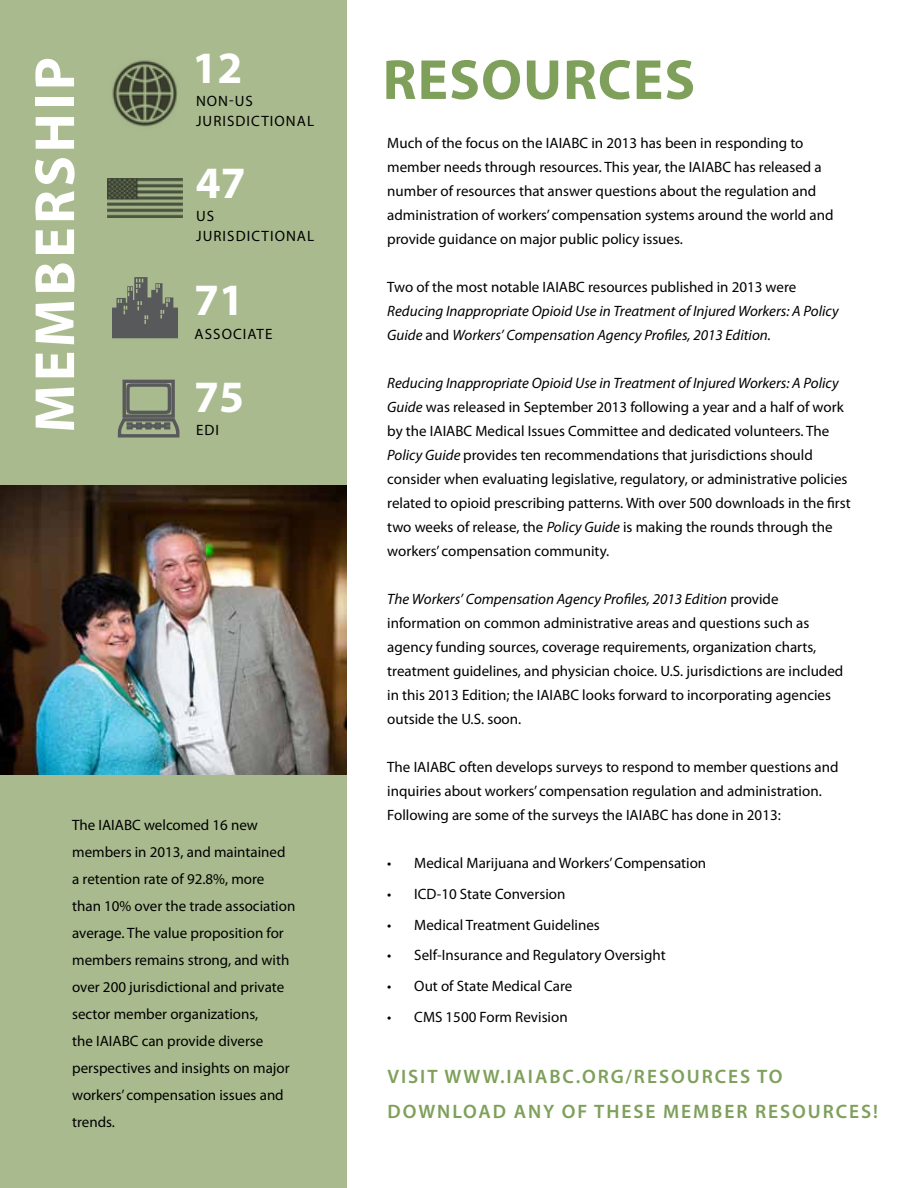
<style>
.page{position:relative;width:918px;height:1188px;background:#fff}
.page>*{position:absolute;margin:0;border:0;box-sizing:border-box;transform-origin:0 0}
.t1{font:700 57px "Myriad Pro";letter-spacing:.06em;color:#fff}
.t2{font:700 57px "Myriad Pro";letter-spacing:.02em;color:#7ea05a}
.t3{font:700 45px "Myriad Pro";color:#fff}
.t4{font:600 19.5px/34.5px "Myriad Pro";letter-spacing:.1em;color:#7ea05a}
.t5{font:15px/24px "Myriad Pro";color:#000}
.t6{font:italic 15px/24px "Myriad Pro";color:#000}
.t7{font:15px "Myriad Pro";letter-spacing:.07em;color:#000}
.s1{font-style:normal}
.s2{font-style:italic}
</style>
<div class="page">
<div style="left:0;top:0;width:347px;height:1188px;background:#a9bb8e"></div>
<img style="left:0;top:486px;width:347px;height:288px">
<img style="left:112px;top:60px;width:66px;height:67px">
<img style="left:107px;top:179px;width:75px;height:39px">
<svg style="left:117px;top:379px;width:63px;height:59px"></svg>
<h1 class="t1" style="left:18px;top:433px;width:377px;rotate:-90deg">MEMBERSHIP</h1>
<h2 class="t3" style="left:193px;top:39px;width:51px">12</h2>
<p class="t5" style="left:196px;top:89px;width:11px">NON</p>
<p class="t5" style="left:196px;top:91px;width:59px;line-height:19.5px;text-indent:33px">-US<br>JURISDICTIONA</p>
<p class="t5" style="left:307px;top:109px;width:9px">L</p>
<h2 class="t3" style="left:196px;top:153px;width:51px">47</h2>
<p class="t5" style="left:196px;top:206px;width:50px;line-height:19.5px">US<br>JURISDICTIONA</p>
<p class="t5" style="left:307px;top:223px;width:9px">L</p>
<h2 class="t3" style="left:194px;top:271px;width:51px">71</h2>
<p class="t7" style="left:195px;top:324px;width:79px">associate</p>
<h2 class="t3" style="left:194px;top:367px;width:51px">75</h2>
<p class="t5" style="left:196px;top:418px;width:25px">edi</p>
<p class="t5" style="left:72px;top:812px;width:34px">The IAIA</p>
<p class="t5" style="left:72px;top:811px;width:225px;line-height:27px;text-indent:52px">BC welcomed 16 new members in 2013, and maintained a retention rate of 92.8%, more than 10% over the trade association average. The value proposition for members remains strong, and with over 200 jurisdictional and private sector member organizations,<br>the IAIA</p>
<p class="t5" style="left:72px;top:1027px;width:219px;line-height:27px;text-indent:50px">BC can provide diverse perspectives and insights on major workers’ compensation issues and trends.</p>
<h1 class="t2" style="left:383px;top:43px;width:314px">RESOURCES</h1>
<p class="t5" style="left:387px;top:131px;width:166px">Much of the focus on the IAIA</p>
<p class="t5" style="left:387px;top:131px;width:418px;text-indent:184px">BC in 2013 has been in responding to member needs through resources. This year, the IAIA</p>
<p class="t5" style="left:387px;top:155px;width:448px;text-indent:327px">BC has released a number of resources that answer questions about the regulation and administration of workers’ compensation systems around the world and provide guidance on major public policy issues.</p>
<p class="t5" style="left:387px;top:275px;width:163px">Two of the most notable IAIA</p>
<p class="t5" style="left:568px;top:275px;width:230px">BC resources published in 2013 were</p>
<p class="t6" style="left:387px;top:299px;width:453px">Reducing Inappropriate Opioid Use in Treatment of Injured Workers: A Policy<br>Guide <span class="s1">and</span> Workers’ Compensation Agency Profiles, 2013 Edition.</p>
<p class="t6" style="left:387px;top:371px;width:458px">Reducing Inappropriate Opioid Use in Treatment of Injured Workers: A Policy<br>Guide <span class="s1">was released in September 2013 following a year and a half of work by the IAIA</span></p>
<p class="t5" style="left:387px;top:419px;width:465px;text-indent:68px">BC Medical Issues Committee and dedicated volunteers. The <span class="s2">Policy Guide</span> provides ten recommendations that jurisdictions should consider when evaluating legislative, regulatory, or administrative policies related to opioid prescribing patterns. With over 500 downloads in the first two weeks of release, the <span class="s2">Policy Guide</span> is making the rounds through the workers’ compensation community.</p>
<p class="t5" style="left:387px;top:587px;width:458px"><span class="s2">The Workers’ Compensation Agency Profiles, 2013 Edition</span> provide information on common administrative areas and questions such as agency funding sources, coverage requirements, organization charts, treatment guidelines, and physician choice. U.S. jurisdictions are included in this 2013 Edition; the IAIA</p>
<p class="t5" style="left:562px;top:683px;width:270px">BC looks forward to incorporating agencies</p>
<p class="t5" style="left:387px;top:707px;width:135px">outside the U.S. soon.</p>
<p class="t5" style="left:387px;top:755px;width:34px">The IAIA</p>
<p class="t5" style="left:387px;top:755px;width:453px;text-indent:52px">BC often develops surveys to respond to member questions and inquiries about workers’ compensation regulation and administration.<br>Following are some of the surveys the IAIA</p>
<p class="t5" style="left:652px;top:803px;width:131px">BC has done in 2013:</p>
<p class="t5" style="left:387px;top:851px;width:321px">• Medical Marijuana and Workers’ Compensation</p>
<p class="t5" style="left:387px;top:882px;width:180px">• ICD-10 State Conversion</p>
<p class="t5" style="left:387px;top:912px;width:214px">• Medical Treatment Guidelines</p>
<p class="t5" style="left:387px;top:943px;width:280px">• Self-I nsurance and Regulatory Oversight</p>
<p class="t5" style="left:387px;top:974px;width:187px">• Out of State Medical Care</p>
<p class="t5" style="left:387px;top:1005px;width:182px">• CMS 1500 Form Revision</p>
<h3 class="t4" style="left:387px;top:1059px;width:492px">VISIT WWW.IAIABC.ORG/RESOURCES TO<br>DOWNLOAD ANY OF THESE MEMBER RESOURCES!</h3>
</div>
